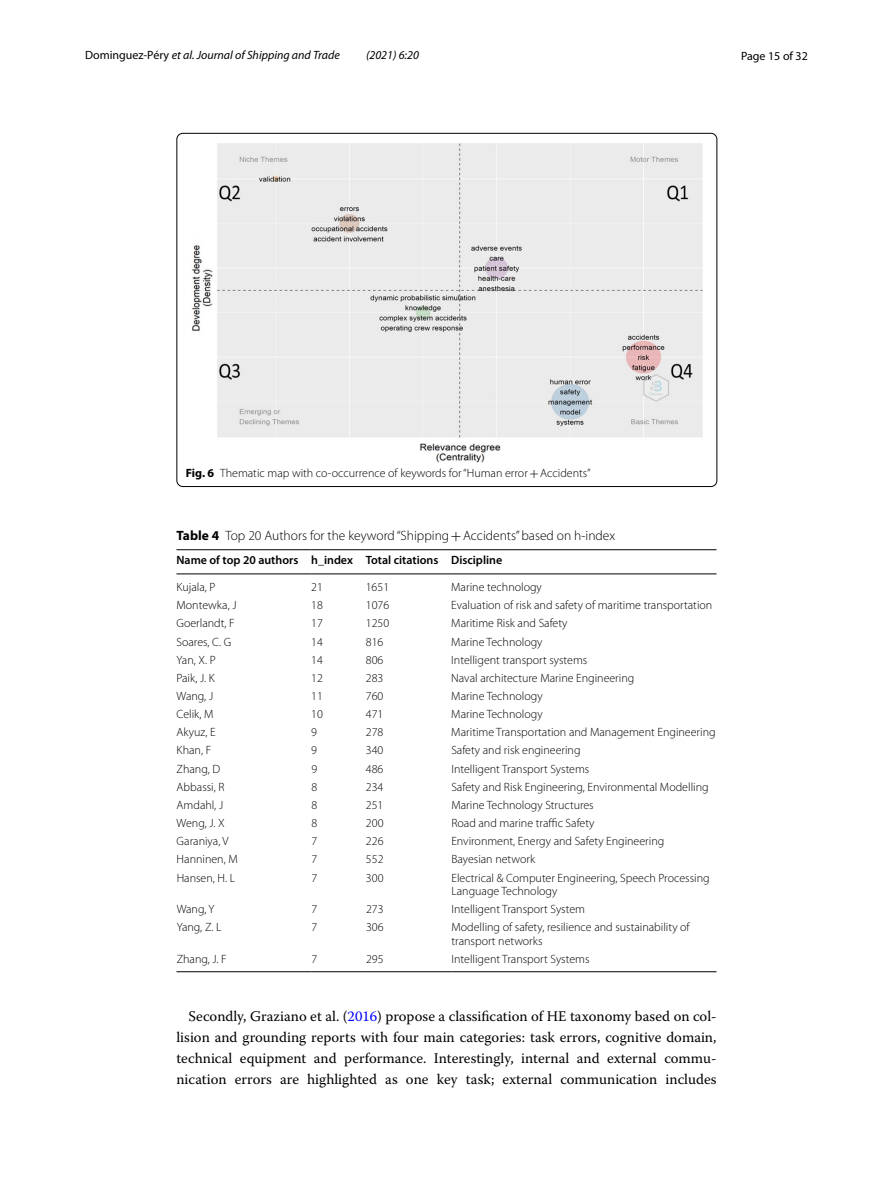
<style>
.page{position:relative;width:893px;height:1187px;background:#fff}
.page>*{position:absolute;margin:0;border:0;box-sizing:border-box;transform-origin:0 0}
.t1{font:14.7px/21.1px "Warnock Pro";color:#000;text-align:justify}
.t2{font:300 13.5px "Myriad Pro";color:#000}
.t3{font:300 12px/13.5px "Myriad Pro";color:#000}
.t4{font:italic 12px "Myriad Pro";color:#000}
.t5{font:600 12px "Myriad Pro";color:#000}
.t6{font:12px "Myriad Pro";color:#000}
.s1{font-style:normal}
.s2{font-weight:700}
.s3{font-family:"MTSY";font-weight:400}
.s4{color:#00f}
</style>
<div class="page">
<img style="left:192px;top:143px;width:510px;height:319px">
<hr style="left:176px;top:549px;width:135px;height:1px;background:#000">
<hr style="left:176px;top:573px;width:135px;height:1px;background:#000">
<hr style="left:311px;top:549px;width:55px;height:1px;background:#000">
<hr style="left:311px;top:573px;width:55px;height:1px;background:#000">
<hr style="left:366px;top:549px;width:85px;height:1px;background:#000">
<hr style="left:366px;top:573px;width:85px;height:1px;background:#000">
<hr style="left:451px;top:549px;width:265px;height:1px;background:#000">
<hr style="left:451px;top:573px;width:265px;height:1px;background:#000">
<hr style="left:176px;top:971px;width:135px;height:1px;background:#000">
<hr style="left:311px;top:971px;width:55px;height:1px;background:#000">
<hr style="left:366px;top:971px;width:85px;height:1px;background:#000">
<hr style="left:451px;top:971px;width:265px;height:1px;background:#000">
<p class="t4" style="left:85px;top:48px;width:256px"><span class="s1">Dominguez‑Péry</span> et al. Journal of Shipping and Trade</p>
<p class="t4" style="left:366px;top:48px;width:54px">(2021) 6:20</p>
<p class="t6" style="left:741px;top:48px;width:68px">Page 15 of 32</p>
<p class="t3" style="left:186px;top:467px;width:406px"><span class="s2">Fig. 6</span> Thematic map with co-occurrence of keywords for “Human error<span class="s3">+</span>Accidents”</p>
<p class="t2" style="left:176px;top:528px;width:440px"><span class="s2">Table 4</span> Top 20 Authors for the keyword “Shipping<span class="s3">+</span>Accidents” based on h-index</p>
<p class="t5" style="left:176px;top:552px;width:327px">Name of top 20 authors h_index Total citations Discipline</p>
<p class="t3" style="left:176px;top:580px;width:41px">Kujala, P</p>
<p class="t3" style="left:311px;top:580px;width:13px">21</p>
<p class="t3" style="left:366px;top:580px;width:25px">1651</p>
<p class="t3" style="left:451px;top:580px;width:92px">Marine technology</p>
<p class="t3" style="left:176px;top:598px;width:62px">Montewka, J</p>
<p class="t3" style="left:311px;top:598px;width:13px">18</p>
<p class="t3" style="left:366px;top:598px;width:25px">1076</p>
<p class="t3" style="left:451px;top:598px;width:263px">Evaluation of risk and safety of maritime transportation</p>
<p class="t3" style="left:176px;top:616px;width:60px">Goerlandt, F</p>
<p class="t3" style="left:311px;top:616px;width:13px">17</p>
<p class="t3" style="left:366px;top:616px;width:25px">1250</p>
<p class="t3" style="left:451px;top:616px;width:118px">Maritime Risk and Safety</p>
<p class="t3" style="left:177px;top:635px;width:56px">Soares, C. G</p>
<p class="t3" style="left:311px;top:635px;width:13px">14</p>
<p class="t3" style="left:366px;top:635px;width:19px">816</p>
<p class="t3" style="left:451px;top:635px;width:93px">Marine Technology</p>
<p class="t3" style="left:177px;top:653px;width:41px">Yan, X. P</p>
<p class="t3" style="left:311px;top:653px;width:13px">14</p>
<p class="t3" style="left:366px;top:653px;width:19px">806</p>
<p class="t3" style="left:451px;top:653px;width:138px">Intelligent transport systems</p>
<p class="t3" style="left:177px;top:671px;width:40px">Paik, J. K</p>
<p class="t3" style="left:311px;top:671px;width:13px">12</p>
<p class="t3" style="left:366px;top:671px;width:19px">283</p>
<p class="t3" style="left:451px;top:671px;width:185px">Naval architecture Marine Engineering</p>
<p class="t3" style="left:177px;top:689px;width:38px">Wang, J</p>
<p class="t3" style="left:311px;top:689px;width:13px">11</p>
<p class="t3" style="left:366px;top:689px;width:19px">760</p>
<p class="t3" style="left:451px;top:689px;width:93px">Marine Technology</p>
<p class="t3" style="left:177px;top:707px;width:39px">Celik, M</p>
<p class="t3" style="left:311px;top:707px;width:13px">10</p>
<p class="t3" style="left:366px;top:707px;width:19px">471</p>
<p class="t3" style="left:451px;top:707px;width:93px">Marine Technology</p>
<p class="t3" style="left:177px;top:725px;width:41px">Akyuz, E</p>
<p class="t3" style="left:311px;top:725px;width:7px">9</p>
<p class="t3" style="left:366px;top:725px;width:19px">278</p>
<p class="t3" style="left:451px;top:725px;width:266px">Maritime Transportation and Management Engineering</p>
<p class="t3" style="left:177px;top:743px;width:36px">Khan, F</p>
<p class="t3" style="left:311px;top:743px;width:7px">9</p>
<p class="t3" style="left:366px;top:743px;width:19px">340</p>
<p class="t3" style="left:451px;top:743px;width:131px">Safety and risk engineering</p>
<p class="t3" style="left:177px;top:762px;width:45px">Zhang, D</p>
<p class="t3" style="left:311px;top:762px;width:7px">9</p>
<p class="t3" style="left:366px;top:762px;width:19px">486</p>
<p class="t3" style="left:451px;top:762px;width:140px">Intelligent Transport Systems</p>
<p class="t3" style="left:177px;top:780px;width:49px">Abbassi, R</p>
<p class="t3" style="left:311px;top:780px;width:7px">8</p>
<p class="t3" style="left:366px;top:780px;width:19px">234</p>
<p class="t3" style="left:451px;top:780px;width:259px">Safety and Risk Engineering, Environmental Modelling</p>
<p class="t3" style="left:177px;top:798px;width:48px">Amdahl, J</p>
<p class="t3" style="left:311px;top:798px;width:7px">8</p>
<p class="t3" style="left:366px;top:798px;width:19px">251</p>
<p class="t3" style="left:451px;top:798px;width:144px">Marine Technology Structures</p>
<p class="t3" style="left:177px;top:816px;width:50px">Weng, J. X</p>
<p class="t3" style="left:311px;top:816px;width:7px">8</p>
<p class="t3" style="left:366px;top:816px;width:19px">200</p>
<p class="t3" style="left:451px;top:816px;width:145px">Road and marine traffic Safety</p>
<p class="t3" style="left:177px;top:834px;width:54px">Garaniya, V</p>
<p class="t3" style="left:311px;top:834px;width:7px">7</p>
<p class="t3" style="left:366px;top:834px;width:19px">226</p>
<p class="t3" style="left:451px;top:834px;width:214px">Environment, Energy and Safety Engineering</p>
<p class="t3" style="left:177px;top:852px;width:63px">Hanninen, M</p>
<p class="t3" style="left:311px;top:852px;width:7px">7</p>
<p class="t3" style="left:366px;top:852px;width:19px">552</p>
<p class="t3" style="left:451px;top:852px;width:85px">Bayesian network</p>
<p class="t3" style="left:177px;top:870px;width:60px">Hansen, H. L</p>
<p class="t3" style="left:311px;top:870px;width:7px">7</p>
<p class="t3" style="left:366px;top:870px;width:19px">300</p>
<p class="t3" style="left:451px;top:870px;width:260px">Electrical &amp; Computer Engineering, Speech Processing<br>Language Technology</p>
<p class="t3" style="left:177px;top:902px;width:39px">Wang, Y</p>
<p class="t3" style="left:311px;top:902px;width:7px">7</p>
<p class="t3" style="left:366px;top:902px;width:19px">273</p>
<p class="t3" style="left:451px;top:902px;width:135px">Intelligent Transport System</p>
<p class="t3" style="left:177px;top:920px;width:46px">Yang, Z. L</p>
<p class="t3" style="left:311px;top:920px;width:7px">7</p>
<p class="t3" style="left:366px;top:920px;width:19px">306</p>
<p class="t3" style="left:451px;top:920px;width:240px">Modelling of safety, resilience and sustainability of transport networks</p>
<p class="t3" style="left:177px;top:952px;width:52px">Zhang, J. F</p>
<p class="t3" style="left:311px;top:952px;width:7px">7</p>
<p class="t3" style="left:366px;top:952px;width:19px">295</p>
<p class="t3" style="left:451px;top:952px;width:140px">Intelligent Transport Systems</p>
<p class="t1" style="left:176px;top:1004px;width:542px;text-indent:12px">Secondly, Graziano et al. (<span class="s4">2016</span>) propose a classification of HE taxonomy based on col&shy;lision and grounding reports with four main categories: task errors, cognitive domain, technical equipment and performance. Interestingly, internal and external commu&shy;nication errors are highlighted as one key task; external communication includes</p>
</div>
